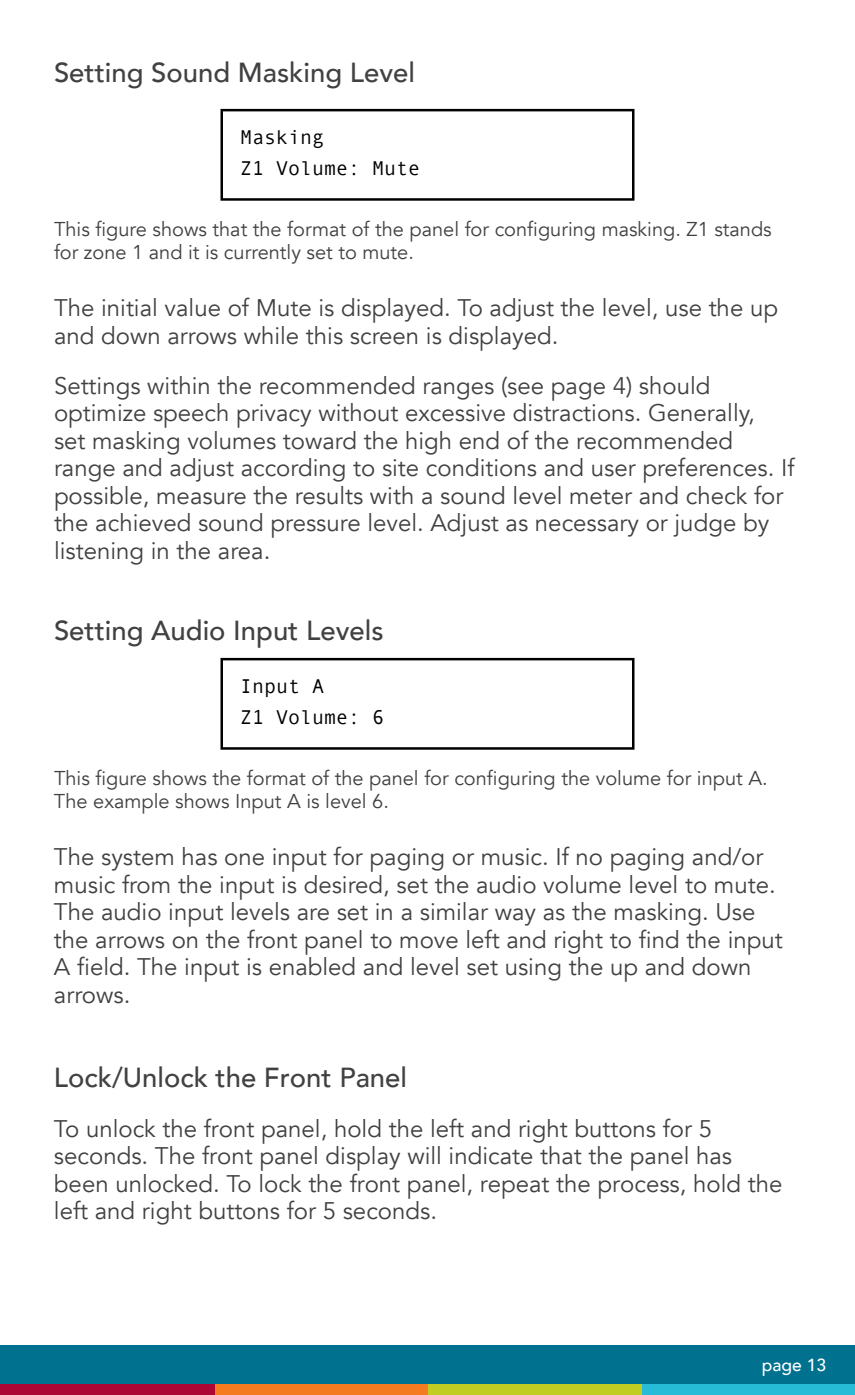
<style>
.page{position:relative;width:855px;height:1395px;background:#fff}
.page>*{position:absolute;margin:0;border:0;box-sizing:border-box;transform-origin:0 0}
.Avenir_basic_paragra{font:500 27.5px "Avenir";color:#414042}
.Avenir_basic_paragra-2{font:24px/27.5px "Avenir";color:#414042}
.Avenir_basic_paragra-3{font:20px/22.5px "Avenir";color:#414042}
.t1{font:20px "Andale Mono";color:#000}
.t2{font:500 17.5px "Avenir";color:#fff}
</style>
<div class="page">
<div style="left:0;top:1346px;width:855px;height:38px;background:#00728f"></div>
<div style="left:640px;top:1384px;width:215px;height:11px;background:#26bcd7"></div>
<div style="left:428px;top:1384px;width:213px;height:11px;background:#c1cd23"></div>
<div style="left:215px;top:1384px;width:213px;height:11px;background:#f47b20"></div>
<div style="left:0;top:1384px;width:215px;height:11px;background:#ab0634"></div>
<div style="left:220px;top:109px;width:415px;height:92px;border:2px solid #000"></div>
<div style="left:220px;top:658px;width:415px;height:92px;border:2px solid #000"></div>
<p class="Avenir_basic_paragra" style="left:54px;top:48px;width:363px">Setting Sound Masking Level</p>
<p class="t1" style="left:240px;top:124px;width:86px">Masking</p>
<p class="t1" style="left:240px;top:155px;width:181px">Z1 Volume: Mute</p>
<p class="Avenir_basic_paragra-3" style="left:54px;top:218px;width:719px">This figure shows that the format of the panel for configuring masking. Z1 stands for zone 1 and it is currently set to mute.</p>
<p class="Avenir_basic_paragra-2" style="left:54px;top:295px;width:726px">The initial value of Mute is displayed. To adjust the level, use the up and down arrows while this screen is displayed.</p>
<p class="Avenir_basic_paragra-2" style="left:54px;top:372px;width:742px">Settings within the recommended ranges (see page 4) should optimize speech privacy without excessive distractions. Generally,<br>set masking volumes toward the high end of the recommended range and adjust according to site conditions and user preferences. If possible, measure the results with a sound level meter and check for the achieved sound pressure level. Adjust as necessary or judge by listening in the area.</p>
<p class="Avenir_basic_paragra" style="left:54px;top:606px;width:331px">Setting Audio Input Levels</p>
<p class="t1" style="left:240px;top:673px;width:86px">Input A</p>
<p class="t1" style="left:240px;top:704px;width:145px">Z1 Volume: 6</p>
<p class="Avenir_basic_paragra-3" style="left:54px;top:767px;width:715px">This figure shows the format of the panel for configuring the volume for input A.<br>The example shows Input A is level 6.</p>
<p class="Avenir_basic_paragra-2" style="left:54px;top:844px;width:730px">The system has one input for paging or music. If no paging and/or music from the input is desired, set the audio volume level to mute.<br>The audio input levels are set in a similar way as the masking. Use the arrows on the front panel to move left and right to find the input A field. The input is enabled and level set using the up and down arrows.</p>
<p class="Avenir_basic_paragra" style="left:54px;top:1053px;width:355px">Lock/Unlock the Front Panel</p>
<p class="Avenir_basic_paragra-2" style="left:54px;top:1115px;width:730px">To unlock the front panel, hold the left and right buttons for 5 seconds. The front panel display will indicate that the panel has been unlocked. To lock the front panel, repeat the process, hold the left and right buttons for 5 seconds.</p>
<p class="t2" style="left:762px;top:1349px;width:66px">page 13</p>
</div>
